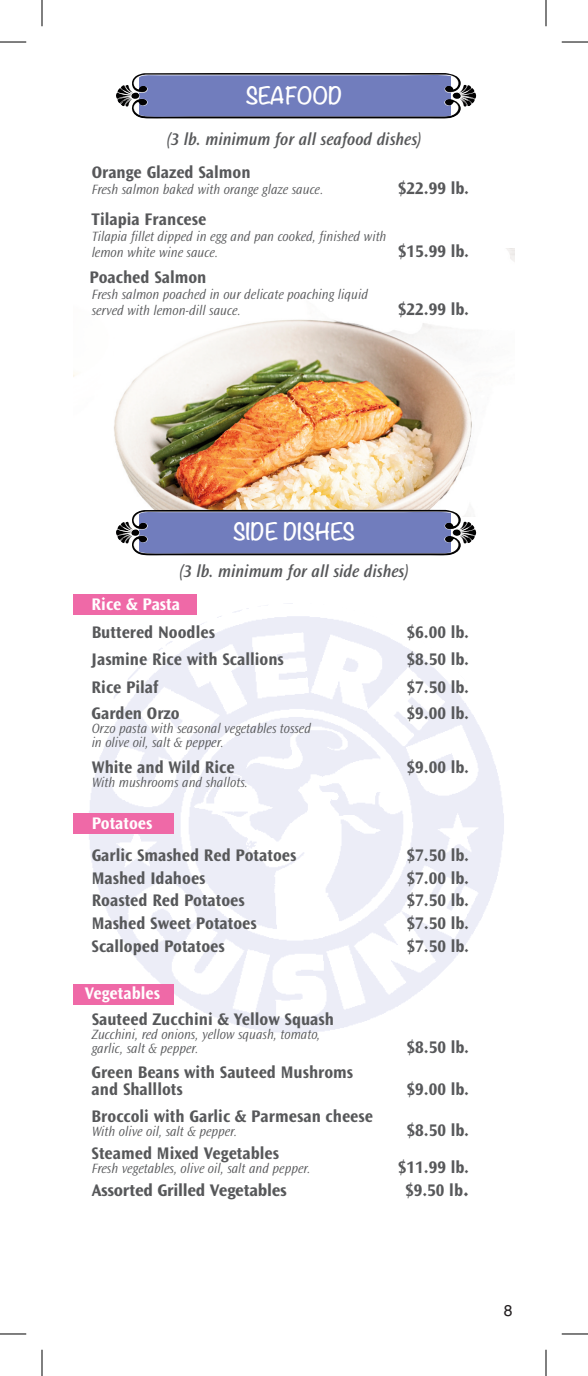
<style>
.page{position:relative;width:588px;height:1376px;background:#fff}
.page>*{position:absolute;margin:0;border:0;box-sizing:border-box;transform-origin:0 0}
.t1{font:700 21px "Noteworthy";color:#fff;scale:.95 1}
.t2{font:17.5px/17.5px "Ocean Sans MM 648 wt 475 wd";color:#57585a;scale:.95 1}
.t3{font:17.5px "Ocean Sans MM It 512 wt 475 wd";color:#57585a;scale:.95 1}
.t4{font:17.5px "Ocean Sans MM 648 wt 475 wd";color:#fff;scale:.95 1}
.t5{font:17.5px "Ocean Sans MM 648 wt 475 wd";color:#57585a}
.t6{font:15.75px "Helvetica";color:#231f20}
.t7{font:14px/15.8px "Ocean Sans MM It 310 wt 475 wd";color:#57585a;scale:.95 1}
.s1{font-size:21px}
</style>
<div class="page">
<img style="left:74px;top:248px;width:440px;height:262px">
<div style="left:139px;top:75px;width:312px;height:42px;background:#717dbd"></div>
<img style="left:118px;top:73px;width:357px;height:22px">
<img style="left:74px;top:603px;width:430px;height:430px">
<div style="left:74px;top:813px;width:100px;height:21px;background:#ef69a7"></div>
<div style="left:74px;top:594px;width:123px;height:20px;background:#ef69a7"></div>
<div style="left:139px;top:511px;width:312px;height:43px;background:#717dbd"></div>
<img style="left:118px;top:510px;width:357px;height:22px">
<div style="left:74px;top:984px;width:100px;height:20px;background:#ef69a7"></div>
<svg style="left:0;top:42px;width:26px;height:1px"></svg>
<svg style="left:562px;top:42px;width:26px;height:1px"></svg>
<svg style="left:0;top:1333px;width:26px;height:1px"></svg>
<svg style="left:562px;top:1333px;width:26px;height:1px"></svg>
<svg style="left:42px;top:0;width:1px;height:26px"></svg>
<svg style="left:42px;top:1349px;width:1px;height:27px"></svg>
<svg style="left:546px;top:0;width:1px;height:26px"></svg>
<svg style="left:546px;top:1349px;width:1px;height:27px"></svg>
<p class="t1" style="left:246px;top:77px;width:103px">SEAFOOD</p>
<p class="t3" style="left:167px;top:129px;width:269px">(3 lb. minimum for all seafood dishes)</p>
<p class="t2" style="left:92px;top:164px;width:169px">Orange Glazed Salmon</p>
<p class="t7" style="left:92px;top:181px;width:245px">Fresh salmon baked with orange glaze sauce.</p>
<p class="t2" style="left:398px;top:179px;width:76px">$22.99 lb.</p>
<p class="t2" style="left:92px;top:211px;width:122px">Tilapia Francese</p>
<p class="t7" style="left:92px;top:229px;width:312px">Tilapia fillet dipped in egg and pan cooked, finished with lemon white wine sauce.</p>
<p class="t2" style="left:398px;top:242px;width:76px">$15.99 lb.</p>
<p class="t2" style="left:90px;top:269px;width:125px">Poached Salmon</p>
<p class="t7" style="left:92px;top:286px;width:292px">Fresh salmon poached in our delicate poaching liquid served with lemon-dill sauce.</p>
<p class="t2" style="left:398px;top:300px;width:76px">$22.99 lb.</p>
<p class="t1" style="left:233px;top:513px;width:130px">SIDE DISHES</p>
<p class="t3" style="left:180px;top:562px;width:242px">(3 lb. minimum for all side dishes)</p>
<p class="t4" style="left:92px;top:595px;width:95px">Rice &amp; Pasta</p>
<p class="t2" style="left:92px;top:624px;width:131px">Buttered Noodles</p>
<p class="t2" style="left:407px;top:624px;width:67px">$6.00 lb.</p>
<p class="t2" style="left:92px;top:650px;width:204px">Jasmine Rice with Scallions</p>
<p class="t2" style="left:407px;top:650px;width:67px">$8.50 lb.</p>
<p class="t2" style="left:92px;top:678px;width:72px">Rice Pilaf</p>
<p class="t2" style="left:407px;top:678px;width:67px">$7.50 lb.</p>
<p class="t2" style="left:92px;top:704px;width:94px">Garden Orzo</p>
<p class="t2" style="left:407px;top:704px;width:67px">$9.00 lb.</p>
<p class="t7" style="left:92px;top:721px;width:232px;line-height:14px">Orzo pasta with seasonal vegetables tossed in olive oil, salt &amp; pepper.</p>
<p class="t2" style="left:92px;top:759px;width:152px">White and Wild Rice</p>
<p class="t2" style="left:407px;top:759px;width:67px">$9.00 lb.</p>
<p class="t7" style="left:92px;top:775px;width:166px">With mushrooms and shallots.</p>
<p class="t4" style="left:92px;top:813px;width:65px">Potatoes</p>
<p class="t2" style="left:92px;top:846px;width:217px">Garlic Smashed Red Potatoes</p>
<p class="t2" style="left:407px;top:846px;width:67px">$7.50 lb.</p>
<p class="t2" style="left:92px;top:869px;width:121px">Mashed Idahoes</p>
<p class="t2" style="left:407px;top:869px;width:67px">$7.00 lb.</p>
<p class="t2" style="left:92px;top:892px;width:163px">Roasted Red Potatoes</p>
<p class="t2" style="left:407px;top:892px;width:67px">$7.50 lb.</p>
<p class="t2" style="left:92px;top:914px;width:175px">Mashed Sweet Potatoes</p>
<p class="t2" style="left:407px;top:914px;width:67px">$7.50 lb.</p>
<p class="t2" style="left:92px;top:937px;width:142px">Scalloped Potatoes</p>
<p class="t2" style="left:407px;top:937px;width:67px">$7.50 lb.</p>
<p class="t4" style="left:85px;top:983px;width:81px">Vegetables</p>
<p class="t2" style="left:92px;top:1011px;width:257px">Sauteed Zucchini &amp; Yellow Squash</p>
<p class="t7" style="left:92px;top:1028px;width:242px;line-height:14px">Zucchini, red onions, yellow squash, tomato, garlic, salt &amp; pepper.</p>
<p class="t2" style="left:407px;top:1039px;width:67px">$8.50 lb.</p>
<p class="t2" style="left:92px;top:1063px;width:277px">Green Beans with Sauteed Mushroms and Shalllots</p>
<p class="t2" style="left:407px;top:1081px;width:67px">$9.00 lb.</p>
<p class="t2" style="left:92px;top:1108px;width:298px">Broccoli with Garlic &amp; Parmesan cheese</p>
<p class="t7" style="left:92px;top:1124px;width:155px">With olive oil, salt &amp; pepper.</p>
<p class="t2" style="left:407px;top:1122px;width:67px">$8.50 lb.</p>
<p class="t2" style="left:92px;top:1144px;width:199px">Steamed Mixed Vegetables</p>
<p class="t7" style="left:92px;top:1161px;width:232px">Fresh vegetables, olive oil, salt and pepper.</p>
<p class="t2" style="left:398px;top:1158px;width:76px">$11.99 lb.</p>
<p class="t5" style="left:92px;top:1180px;width:197px">Assorted Grilled Vegetables</p>
<p class="t2" style="left:405px;top:1181px;width:69px">$9.50 lb<span class="s1">.</span></p>
<p class="t6" style="left:504px;top:1298px;width:10px">8</p>
</div>
